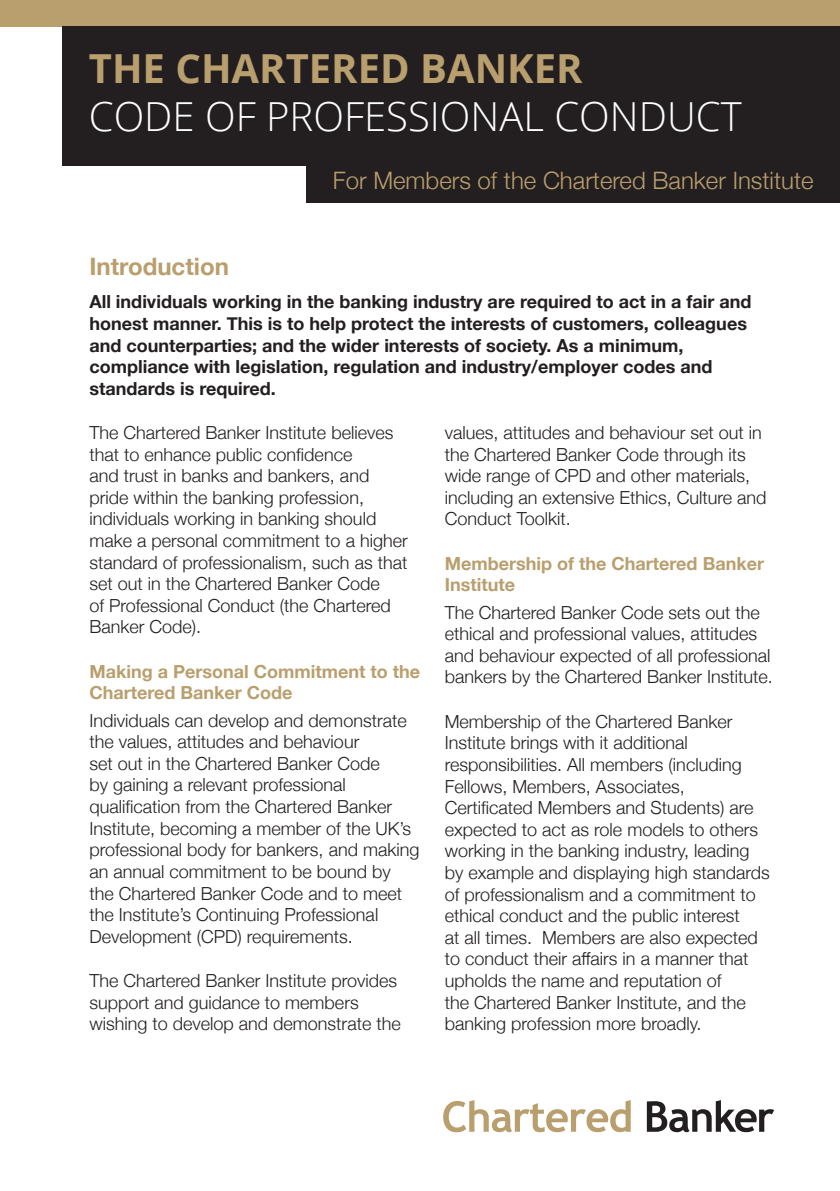
<style>
.page{position:relative;width:840px;height:1191px;background:#fff}
.page>*{position:absolute;margin:0;border:0;box-sizing:border-box;transform-origin:0 0}
.Helv_Sub_Head{font:300 40px/48px "Open Sans";color:#fff}
.Normal__Web{font:300 24px "Helvetica Neue";color:#b99f6e}
.Helv_12_Heading{font:700 24px "Helvetica Neue";color:#b99f6e}
.Body_Text{font:300 18px/21.6px "Helvetica Neue";color:#231f20}
.Body_Text-2{font:700 18px/21.6px "Helvetica Neue";color:#231f20}
.Helv_12_Heading-2{font:700 18px/21.6px "Helvetica Neue";color:#b99f6e}
.s1{font-weight:700;color:#b99f6e}
</style>
<div class="page">
<svg style="left:443px;top:1100px;width:187px;height:32px"></svg>
<svg style="left:646px;top:1100px;width:127px;height:32px"></svg>
<div style="left:0;top:0;width:839px;height:26px;background:#b99f6e"></div>
<div style="left:62px;top:26px;width:777px;height:140px;background:#231f20"></div>
<div style="left:306px;top:166px;width:533px;height:36px;background:#231f20"></div>
<p class="Helv_Sub_Head" style="left:89px;top:44px;width:654px"><span class="s1">THE CHARTERED BANKER<br></span>CODE OF PROFESSIONAL CONDUCT</p>
<p class="Normal__Web" style="left:332px;top:161px;width:482px">For Members of the Chartered Banker Institute</p>
<p class="Helv_12_Heading" style="left:89px;top:248px;width:141px">Introduction</p>
<p class="Body_Text-2" style="left:89px;top:292px;width:663px">All individuals working in the banking industry are required to act in a fair and honest manner. This is to help protect the interests of customers, colleagues and counterparties; and the wider interests of society. As a minimum, compliance with legislation, regulation and industry/employer codes and standards is required.</p>
<p class="Body_Text" style="left:89px;top:421px;width:320px">The Chartered Banker Institute believes that to enhance public confidence<br>and trust in banks and bankers, and pride within the banking profession, individuals working in banking should make a personal commitment to a higher standard of professionalism, such as that set out in the Chartered Banker Code<br>of Professional Conduct (the Chartered Banker Code).</p>
<p class="Helv_12_Heading-2" style="left:89px;top:661px;width:332px">Making a Personal Commitment to the<br>Chartered Banker Code</p>
<p class="Body_Text" style="left:89px;top:708px;width:331px">Individuals can develop and demonstrate the values, attitudes and behaviour<br>set out in the Chartered Banker Code<br>by gaining a relevant professional qualification from the Chartered Banker Institute, becoming a member of the UK’s professional body for bankers, and making an annual commitment to be bound by the Chartered Banker Code and to meet the Institute’s Continuing Professional Development (CPD) requirements.</p>
<p class="Body_Text" style="left:89px;top:968px;width:313px">The Chartered Banker Institute provides support and guidance to members wishing to develop and demonstrate the</p>
<p class="Body_Text" style="left:444px;top:421px;width:323px">values, attitudes and behaviour set out in the Chartered Banker Code through its wide range of CPD and other materials, including an extensive Ethics, Culture and Conduct Toolkit.</p>
<p class="Helv_12_Heading-2" style="left:444px;top:553px;width:320px">Membership of the Chartered Banker<br>Institute</p>
<p class="Body_Text" style="left:444px;top:600px;width:329px">The Chartered Banker Code sets out the ethical and professional values, attitudes and behaviour expected of all professional bankers by the Chartered Banker Institute.</p>
<p class="Body_Text" style="left:444px;top:709px;width:326px">Membership of the Chartered Banker Institute brings with it additional responsibilities. All members (including Fellows, Members, Associates, Certificated Members and Students) are expected to act as role models to others working in the banking industry, leading by example and displaying high standards of professionalism and a commitment to ethical conduct and the public interest<br>at all times. Members are also expected to conduct their affairs in a manner that upholds the name and reputation of<br>the Chartered Banker Institute, and the banking profession more broadly.</p>
</div>
